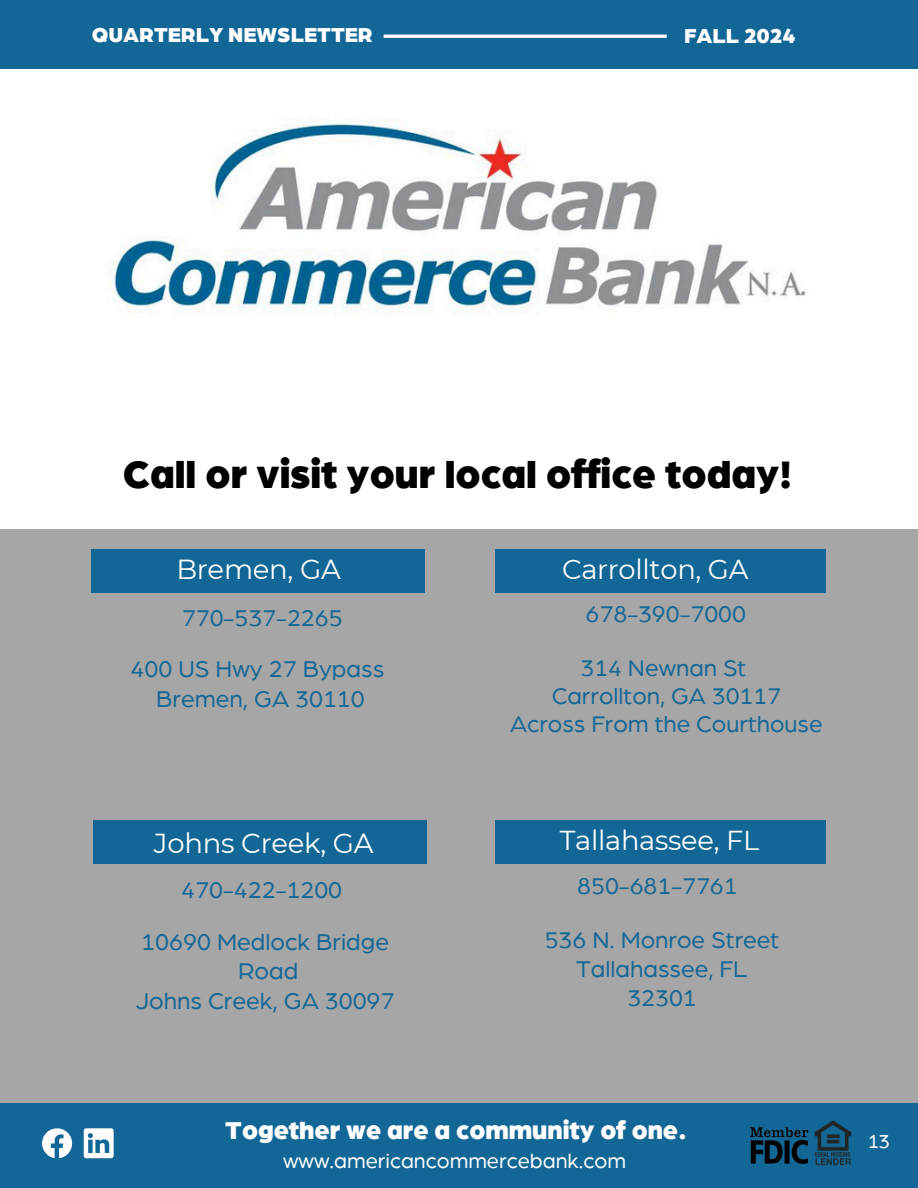
<style>
.page{position:relative;width:918px;height:1188px;background:#fff}
.page>*{position:absolute;margin:0;border:0;box-sizing:border-box;transform-origin:0 0}
.t1{font:900 41.25px "Arboria";color:#000}
.t2{font:27.45px "Montserrat";letter-spacing:-.01em;color:#fff}
.t3{font:27.3px "Montserrat";letter-spacing:-.01em;color:#fff}
.t4{font:900 26.25px "Arboria";color:#fff}
.t5{font:24.6px/29.2px "Arboria";color:#136796;text-align:center}
.t6{font:24.45px/29.2px "Arboria";color:#136796;text-align:center}
.t7{font:24.3px/28.2px "Arboria";color:#136796;text-align:center}
.t8{font:21.75px "Arboria";color:#fff}
.t9{font:900 21.75px "Arboria";color:#fff}
.t10{font:20.25px "Arboria";color:#fff}
</style>
<div class="page">
<div style="left:0;top:0;width:918px;height:68px;background:#136796"></div>
<div style="left:0;top:529px;width:918px;height:582px;background:#a6a6a6"></div>
<div style="left:0;top:1103px;width:918px;height:85px;background:#136796"></div>
<hr style="left:384px;top:35px;width:283px;height:3px;background:#fff">
<svg style="left:42px;top:1128px;width:30px;height:30px"></svg>
<svg style="left:84px;top:1128px;width:30px;height:30px"></svg>
<img style="left:815px;top:1120px;width:37px;height:46px">
<img style="left:750px;top:1127px;width:59px;height:37px">
<div style="left:495px;top:549px;width:331px;height:43px;background:#136796"></div>
<img style="left:113px;top:121px;width:693px;height:191px">
<div style="left:92px;top:549px;width:333px;height:44px;background:#136796"></div>
<div style="left:495px;top:820px;width:331px;height:43px;background:#136796"></div>
<div style="left:94px;top:820px;width:333px;height:44px;background:#136796"></div>
<h2 class="t9" style="left:92px;top:25px;width:282px">QUARTERLY NEWSLETTER</h2>
<p class="t9" style="left:684px;top:25px;width:113px">FALL 2024</p>
<h2 class="t1" style="left:123px;top:455px;width:671px">Call or visit your local office today!</h2>
<h3 class="t2" style="left:176px;top:552px;width:166px">Bremen, GA</h3>
<h3 class="t3" style="left:562px;top:552px;width:188px">Carrollton, GA</h3>
<h3 class="t5" style="left:182px;top:604px;width:162px">770-537-2265</h3>
<h3 class="t5" style="left:131px;top:655px;width:255px">400 US Hwy 27 Bypass<br>Bremen, GA 30110</h3>
<h2 class="t6" style="left:586px;top:600px;width:162px">678-390-7000</h2>
<p class="t7" style="left:510px;top:655px;width:314px">314 Newnan St<br>Carrollton, GA 30117<br>Across From the Courthouse</p>
<p class="t2" style="left:154px;top:826px;width:221px">Johns Creek, GA</p>
<p class="t3" style="left:560px;top:824px;width:201px">Tallahassee, FL</p>
<h2 class="t5" style="left:181px;top:876px;width:162px">470-422-1200</h2>
<h3 class="t6" style="left:577px;top:872px;width:162px">850-681-7761</h3>
<h2 class="t5" style="left:136px;top:928px;width:260px">10690 Medlock Bridge<br>Road<br>Johns Creek, GA 30097</h2>
<h3 class="t6" style="left:545px;top:926px;width:236px">536 N. Monroe Street<br>Tallahassee, FL<br>32301</h3>
<h3 class="t4" style="left:225px;top:1118px;width:463px">Together we are a community of one.</h3>
<p class="t8" style="left:283px;top:1151px;width:344px">www.americancommercebank.com</p>
<h3 class="t10" style="left:868px;top:1132px;width:24px">13</h3>
</div>
